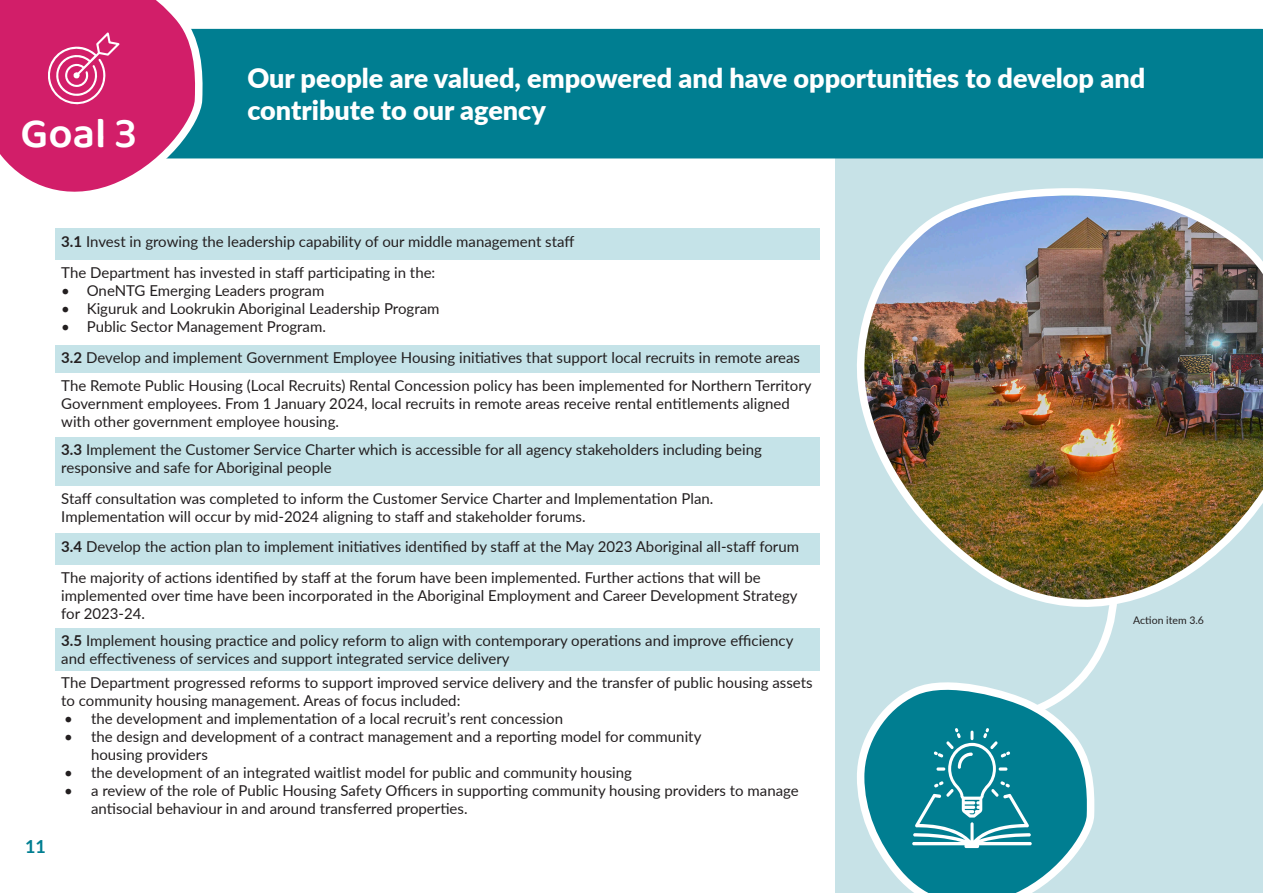
<style>
.page{position:relative;width:1263px;height:893px;background:#fff}
.page>*{position:absolute;margin:0;border:0;box-sizing:border-box;transform-origin:0 0}
.t1{font:42.75px "Baloo Bhaina 2";color:#fff}
.t2{font:900 27px/32.4px "Lato";color:#fff}
.t3{font:700 18px "Lato";color:#007e91}
.t4{font:15px/18px "Lato";color:#231f20}
.t5{font:10.5px "Lato";color:#231f20}
.s1{font-weight:700}
</style>
<div class="page">
<div style="left:835px;top:65px;width:428px;height:828px;background:#c7e2e7"></div>
<div style="left:208px;top:29px;width:1055px;height:129px;background:#007e91"></div>
<svg style="left:0;top:0;width:208px;height:192px"></svg>
<div style="left:55px;top:229px;width:765px;height:31px;background:#c5e3e8"></div>
<div style="left:55px;top:345px;width:765px;height:27px;background:#c5e3e8"></div>
<div style="left:55px;top:437px;width:765px;height:49px;background:#c5e3e8"></div>
<div style="left:55px;top:533px;width:765px;height:32px;background:#c5e3e8"></div>
<div style="left:55px;top:628px;width:765px;height:42px;background:#c5e3e8"></div>
<img style="left:857px;top:188px;width:406px;height:415px">
<svg style="left:857px;top:682px;width:238px;height:211px"></svg>
<svg style="left:912px;top:728px;width:120px;height:120px;background:#2d95a4"></svg>
<svg style="left:1026px;top:595px;width:95px;height:124px"></svg>
<p class="t1" style="left:21px;top:107px;width:118px">Goal 3</p>
<p class="t2" style="left:247px;top:60px;width:899px">Our people are valued, empowered and have opportunities to develop and contribute to our agency</p>
<p class="t3" style="left:25px;top:834px;width:22px">11</p>
<p class="t4" style="left:61px;top:232px;width:515px"><span class="s1">3.1</span> Invest in growing the leadership capability of our middle management staff</p>
<p class="t4" style="left:61px;top:263px;width:376px">The Department has invested in staff participating in the:</p>
<p class="t4" style="left:61px;top:281px;width:265px">• OneNTG Emerging Leaders program</p>
<p class="t4" style="left:61px;top:299px;width:380px">• Kiguruk and Lookrukin Aboriginal Leadership Program</p>
<p class="t4" style="left:61px;top:317px;width:266px">• Public Sector Management Program.</p>
<p class="t4" style="left:61px;top:348px;width:740px"><span class="s1">3.2</span> Develop and implement Government Employee Housing initiatives that support local recruits in remote areas</p>
<p class="t4" style="left:61px;top:375px;width:752px">The Remote Public Housing (Local Recruits) Rental Concession policy has been implemented for Northern Territory<br>Government employees. From 1 January 2024, local recruits in remote areas receive rental entitlements aligned with other government employee housing.</p>
<p class="t4" style="left:61px;top:440px;width:702px"><span class="s1">3.3</span> Implement the Customer Service Charter which is accessible for all agency stakeholders including being responsive and safe for Aboriginal people</p>
<p class="t4" style="left:61px;top:489px;width:654px">Staff consultation was completed to inform the Customer Service Charter and Implementation Plan.</p>
<p class="t4" style="left:61px;top:507px;width:526px">Implementation will occur by mid-2024 aligning to staff and stakeholder forums.</p>
<p class="t4" style="left:61px;top:536px;width:739px"><span class="s1">3.4</span> Develop the action plan to implement initiatives identified by staff at the May 2023 Aboriginal all-staff forum</p>
<p class="t4" style="left:61px;top:568px;width:738px">The majority of actions identified by staff at the forum have been implemented. Further actions that will be implemented over time have been incorporated in the Aboriginal Employment and Career Development Strategy for 2023-24.</p>
<p class="t4" style="left:61px;top:631px;width:734px"><span class="s1">3.5</span> Implement housing practice and policy reform to align with contemporary operations and improve efficiency and effectiveness of services and support integrated service delivery</p>
<p class="t4" style="left:61px;top:673px;width:753px">The Department progressed reforms to support improved service delivery and the transfer of public housing assets to community housing management. Areas of focus included:</p>
<p class="t4" style="left:64px;top:709px;width:500px">• the development and implementation of a local recruit’s rent concession</p>
<p class="t4" style="left:91px;top:727px;width:612px;text-indent:-27px">• the design and development of a contract management and a reporting model for community housing providers</p>
<p class="t4" style="left:64px;top:763px;width:569px">• the development of an integrated waitlist model for public and community housing</p>
<p class="t4" style="left:91px;top:781px;width:709px;text-indent:-27px">• a review of the role of Public Housing Safety Officers in supporting community housing providers to manage antisocial behaviour in and around transferred properties.</p>
<p class="t5" style="left:1133px;top:613px;width:72px">Action item 3.6</p>
</div>
